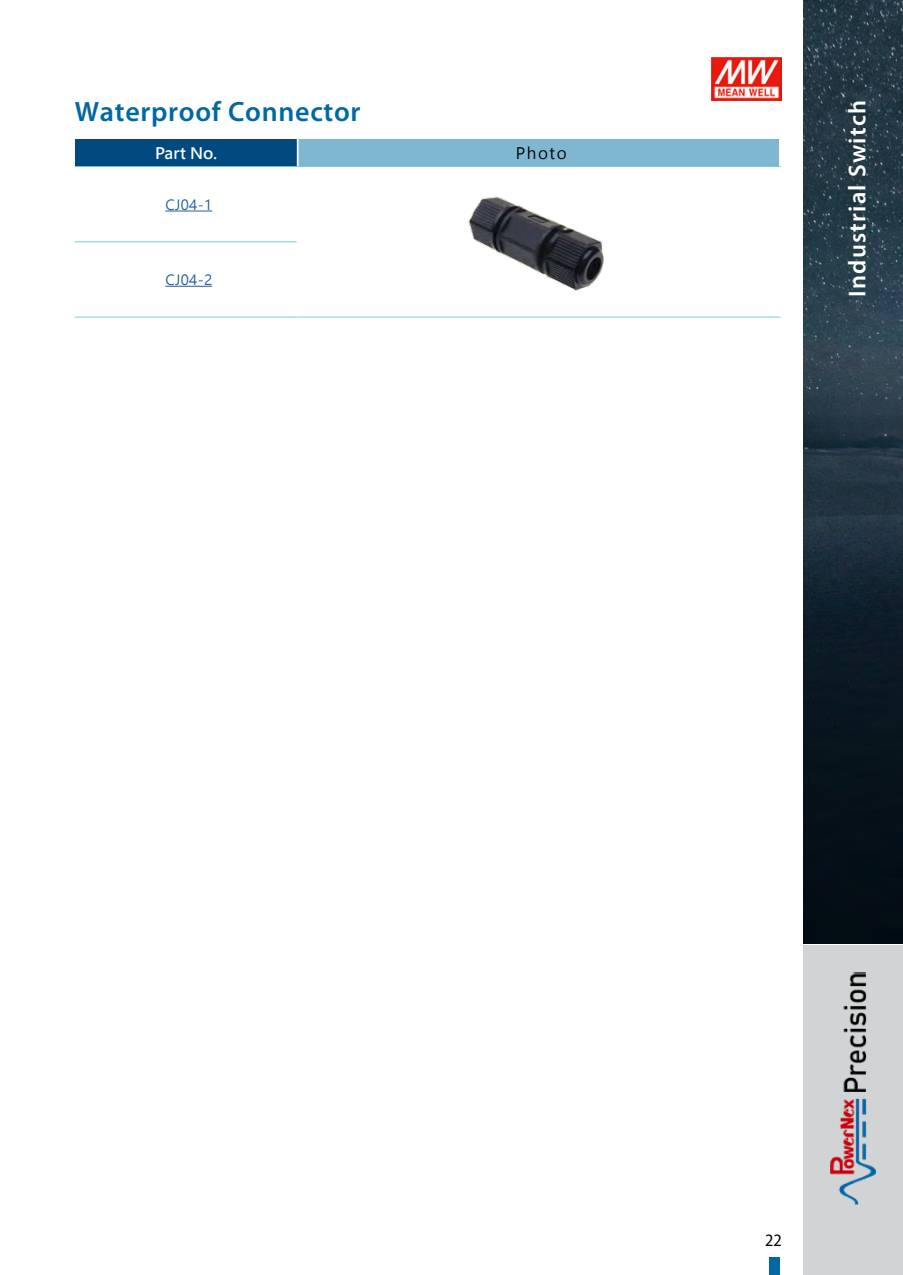
<style>
.page{position:relative;width:903px;height:1275px;background:#fff}
.page>*{position:absolute;margin:0;border:0;box-sizing:border-box;transform-origin:0 0}
.t1{font:600 28px "Myriad Pro";letter-spacing:.025em;color:#0068a5}
.t2{font:600 24.5px "Myriad Pro";letter-spacing:.05em;color:#fff}
.t3{font:semi-condensed 17.5px "Myriad Pro";color:#000}
.t4{font:15.75px "Microsoft Jheng Hei UI Bold";color:#fff}
.t5{font:15.75px "Microsoft Jheng Hei UI Regular";letter-spacing:.1em;color:#000}
.t6{font:14px "Microsoft Jheng Hei UI Regular";letter-spacing:.025em;color:#205d9e}
</style>
<div class="page">
<div style="left:804px;top:945px;width:99px;height:330px;background:#d1d3d4"></div>
<img style="left:804px;top:0;width:99px;height:944px">
<img style="left:831px;top:972px;width:44px;height:233px">
<div style="left:769px;top:1257px;width:10px;height:18px;background:#0068a5"></div>
<div style="left:75px;top:139px;width:223px;height:28px;background:#004a80"></div>
<div style="left:298px;top:139px;width:482px;height:28px;background:#80b7d0"></div>
<hr style="left:75px;top:166px;width:223px;height:1px;background:#78cdd1">
<hr style="left:75px;top:241px;width:222px;height:1px;background:#78cdd1">
<hr style="left:298px;top:166px;width:483px;height:1px;background:#78cdd1">
<hr style="left:75px;top:317px;width:223px;height:1px;background:#78cdd1">
<hr style="left:298px;top:317px;width:483px;height:1px;background:#78cdd1">
<hr style="left:297px;top:139px;width:2px;height:27px;background:#fff">
<hr style="left:779px;top:139px;width:2px;height:27px;background:#fff">
<hr style="left:165px;top:211px;width:47px;height:1px;background:#205d9e">
<img style="left:468px;top:196px;width:136px;height:95px">
<hr style="left:165px;top:286px;width:47px;height:1px;background:#205d9e">
<img style="left:712px;top:58px;width:70px;height:42px">
<p class="t1" style="left:75px;top:94px;width:287px">Waterproof Connector</p>
<p class="t2" style="left:842px;top:297px;width:198px;rotate:-90deg">Industrial Switch</p>
<p class="t4" style="left:155px;top:143px;width:63px">Part No.</p>
<p class="t5" style="left:516px;top:143px;width:52px">Photo</p>
<p class="t6" style="left:165px;top:196px;width:48px">CJ04-1</p>
<p class="t6" style="left:165px;top:271px;width:48px">CJ04-2</p>
<p class="t3" style="left:765px;top:1231px;width:18px">22</p>
</div>
